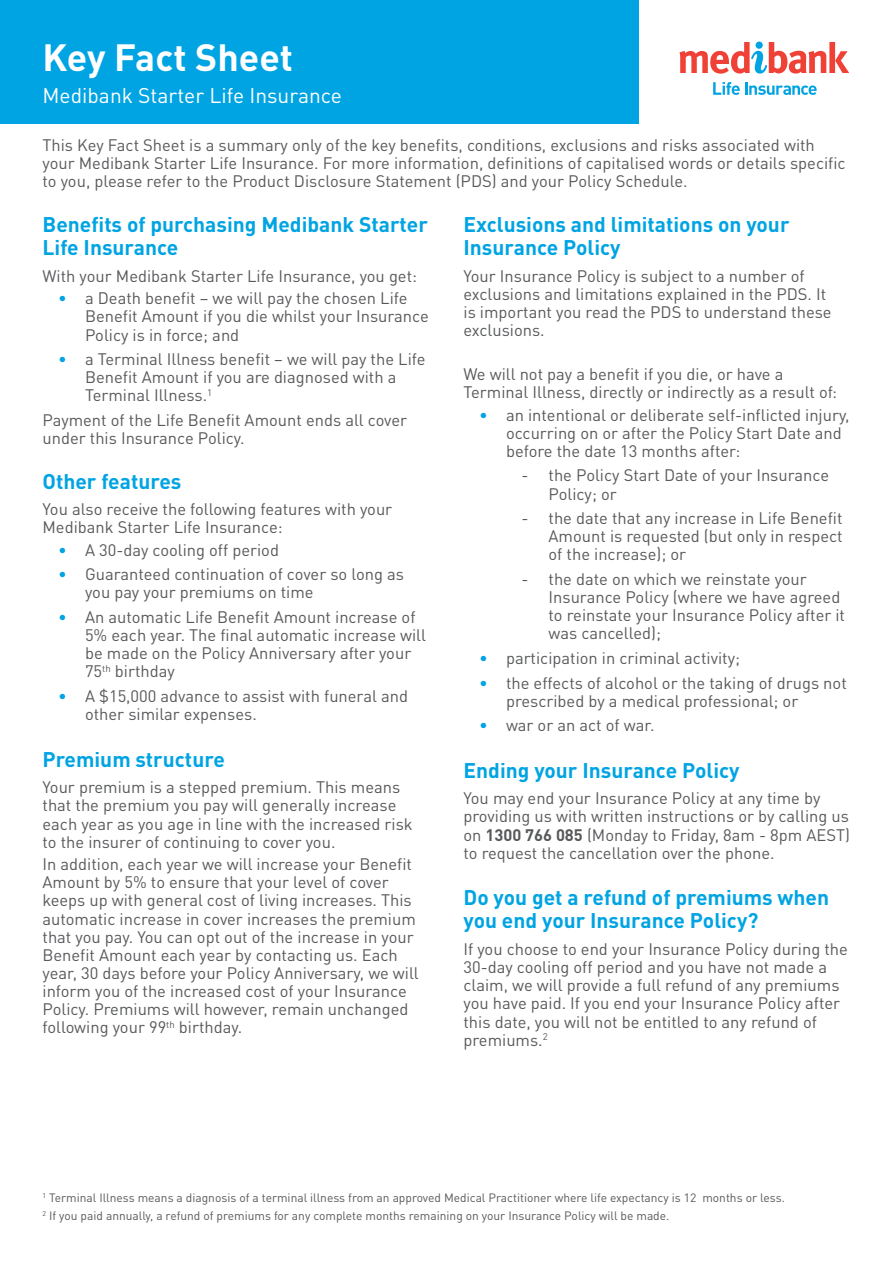
<style>
.page{position:relative;width:893px;height:1263px;background:#fff}
.page>*{position:absolute;margin:0;border:0;box-sizing:border-box;transform-origin:0 0}
.t1{font:700 37.5px "DINOT";color:#fff}
.t2{font:700 21px/23.1px "DINOT";color:#00a4e3}
.t3{font:21px "DINOT";color:#fff}
.t4{font:16.5px/18.1px "DINOT";color:#58595b}
.t5{font:12px/18.6px "DINOT";color:#58595b}
.s1{color:#00a4e3}
.s2{font-weight:700}
</style>
<div class="page">
<div style="left:0;top:0;width:639px;height:123px;background:#00a4e3"></div>
<svg style="left:679px;top:42px;width:170px;height:32px"></svg>
<svg style="left:713px;top:82px;width:104px;height:13px"></svg>
<h1 class="t1" style="left:43px;top:33px;width:252px">Key Fact Sheet</h1>
<p class="t3" style="left:43px;top:82px;width:301px">Medibank Starter Life Insurance</p>
<p class="t4" style="left:43px;top:135px;width:805px">This Key Fact Sheet is a summary only of the key benefits, conditions, exclusions and risks associated with your Medibank Starter Life Insurance. For more information, definitions of capitalised words or details specific to you, please refer to the Product Disclosure Statement (PDS) and your Policy Schedule.</p>
<p class="t2" style="left:43px;top:212px;width:387px">Benefits of purchasing Medibank Starter<br>Life Insurance</p>
<p class="t4" style="left:43px;top:267px;width:376px">With your Medibank Starter Life Insurance, you get:</p>
<p class="t4" style="left:85px;top:289px;width:345px;text-indent:-27px"><span class="s1">•</span> a Death benefit – we will pay the chosen Life<br>Benefit Amount if you die whilst your Insurance<br>Policy is in force; and</p>
<p class="t4" style="left:85px;top:350px;width:342px;text-indent:-27px"><span class="s1">•</span> a Terminal Illness benefit – we will pay the Life<br>Benefit Amount if you are diagnosed with a<br>Terminal Illness.<sup>1</sup></p>
<p class="t4" style="left:43px;top:411px;width:366px">Payment of the Life Benefit Amount ends all cover under this Insurance Policy.</p>
<p class="t2" style="left:43px;top:469px;width:140px">Other features</p>
<p class="t4" style="left:43px;top:500px;width:351px">You also receive the following features with your<br>Medibank Starter Life Insurance:</p>
<p class="t4" style="left:58px;top:540px;width:222px"><span class="s1">•</span> A 30-day cooling off period</p>
<p class="t4" style="left:85px;top:565px;width:321px;text-indent:-27px"><span class="s1">•</span> Guaranteed continuation of cover so long as you pay your premiums on time</p>
<p class="t4" style="left:85px;top:608px;width:342px;text-indent:-27px"><span class="s1">•</span> An automatic Life Benefit Amount increase of 5% each year. The final automatic increase will be made on the Policy Anniversary after your 75<sup>th</sup> birthday</p>
<p class="t4" style="left:85px;top:687px;width:324px;text-indent:-27px"><span class="s1">•</span> A $15,000 advance to assist with funeral and other similar expenses.</p>
<p class="t2" style="left:43px;top:747px;width:184px">Premium structure</p>
<p class="t4" style="left:43px;top:778px;width:372px">Your premium is a stepped premium. This means that the premium you pay will generally increase each year as you age in line with the increased risk to the insurer of continuing to cover you.</p>
<p class="t4" style="left:43px;top:855px;width:378px">In addition, each year we will increase your Benefit Amount by 5% to ensure that your level of cover keeps up with general cost of living increases. This automatic increase in cover increases the premium that you pay. You can opt out of the increase in your Benefit Amount each year by contacting us. Each year, 30 days before your Policy Anniversary, we will inform you of the increased cost of your Insurance Policy. Premiums will however, remain unchanged following your 99<sup>th</sup> birthday.</p>
<p class="t2" style="left:463px;top:212px;width:328px">Exclusions and limitations on your<br>Insurance Policy</p>
<p class="t4" style="left:463px;top:267px;width:370px">Your Insurance Policy is subject to a number of exclusions and limitations explained in the PDS. It is important you read the PDS to understand these exclusions.</p>
<p class="t4" style="left:463px;top:365px;width:375px">We will not pay a benefit if you die, or have a<br>Terminal Illness, directly or indirectly as a result of:</p>
<p class="t4" style="left:506px;top:405px;width:345px;text-indent:-27px"><span class="s1">•</span> an intentional or deliberate self-inflicted injury, occurring on or after the Policy Start Date and before the date 13 months after:</p>
<p class="t4" style="left:549px;top:466px;width:282px;text-indent:-27px">- the Policy Start Date of your Insurance<br>Policy; or</p>
<p class="t4" style="left:549px;top:509px;width:296px;text-align:justify;text-indent:-27px">- the date that any increase in Life Benefit Amount is requested (but only in respect of the increase); or</p>
<p class="t4" style="left:549px;top:570px;width:298px;text-indent:-27px">- the date on which we reinstate your Insurance Policy (where we have agreed to reinstate your Insurance Policy after it was cancelled);</p>
<p class="t4" style="left:479px;top:649px;width:262px"><span class="s1">•</span> participation in criminal activity;</p>
<p class="t4" style="left:506px;top:673px;width:342px;text-indent:-27px"><span class="s1">•</span> the effects of alcohol or the taking of drugs not prescribed by a medical professional; or</p>
<p class="t4" style="left:479px;top:716px;width:177px"><span class="s1">•</span> war or an act of war.</p>
<p class="t2" style="left:463px;top:758px;width:278px">Ending your Insurance Policy</p>
<p class="t4" style="left:463px;top:789px;width:388px">You may end your Insurance Policy at any time by providing us with written instructions or by calling us on <span class="s2">1300 766 085</span> (Monday to Friday, 8am - 8pm AEST) to request the cancellation over the phone.</p>
<p class="t2" style="left:463px;top:885px;width:367px">Do you get a refund of premiums when you end your Insurance Policy?</p>
<p class="t4" style="left:463px;top:940px;width:386px">If you choose to end your Insurance Policy during the 30-day cooling off period and you have not made a claim, we will provide a full refund of any premiums you have paid. If you end your Insurance Policy after this date, you will not be entitled to any refund of premiums.<sup>2</sup></p>
<p class="t5" style="left:43px;top:1188px;width:744px"><sup>1</sup> Terminal Illness means a diagnosis of a terminal illness from an approved Medical Practitioner where life expectancy is 12 months or less.<br><sup>2</sup> If you paid annually, a refund of premiums for any complete months remaining on your Insurance Policy will be made.</p>
</div>
